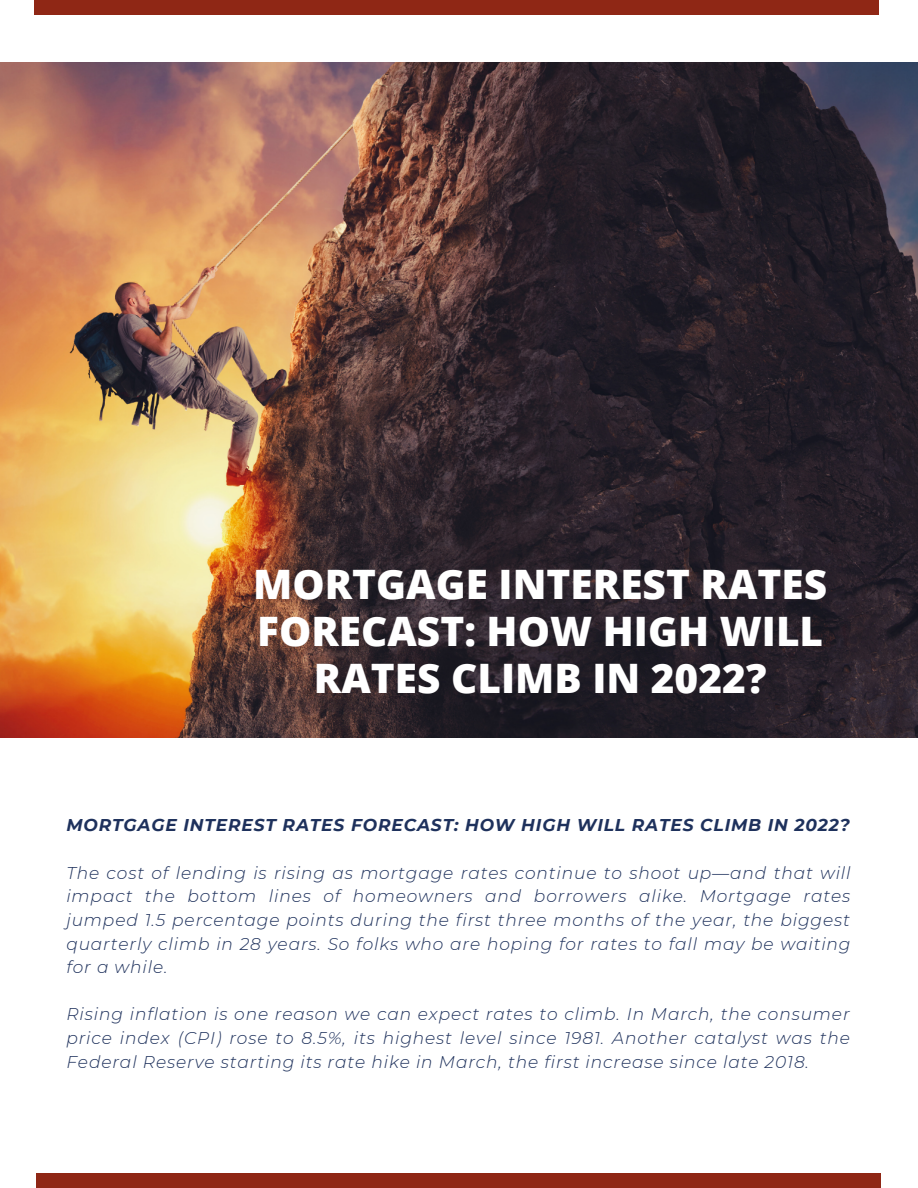
<style>
.page{position:relative;width:918px;height:1188px;background:#fff}
.page>*{position:absolute;margin:0;border:0;box-sizing:border-box;transform-origin:0 0}
.t1{font:800 40.65px/47.2px "Open Sans";color:#fff;text-align:center}
.t2{font:italic 300 17.1px/23.7px "Montserrat";letter-spacing:.05em;color:#1e315c;text-align:justify}
.t3{font:italic 700 17.1px "Montserrat";letter-spacing:.05em;color:#1e315c}
</style>
<div class="page">
<img style="left:0;top:62px;width:918px;height:675px">
<div style="left:34px;top:0;width:845px;height:15px;background:#8f2715"></div>
<div style="left:36px;top:1174px;width:845px;height:14px;background:#8f2715"></div>
<p class="t1" style="left:253px;top:559px;width:575px">MORTGAGE INTEREST RATES<br>FORECAST: HOW HIGH WILL<br>RATES CLIMB IN 2022?</p>
<p class="t3" style="left:66px;top:815px;width:785px">MORTGAGE INTEREST RATES FORECAST: HOW HIGH WILL RATES CLIMB IN 2022?</p>
<p class="t2" style="left:66px;top:861px;width:786px">The cost of lending is rising as mortgage rates continue to shoot up—and that will impact the bottom lines of homeowners and borrowers alike. Mortgage rates jumped 1.5 percentage points during the first three months of the year, the biggest quarterly climb in 28 years. So folks who are hoping for rates to fall may be waiting for a while.</p>
<p class="t2" style="left:66px;top:1003px;width:785px">Rising inflation is one reason we can expect rates to climb. In March, the consumer price index (CPI) rose to 8.5%, its highest level since 1981. Another catalyst was the Federal Reserve starting its rate hike in March, the first increase since late 2018.</p>
</div>
